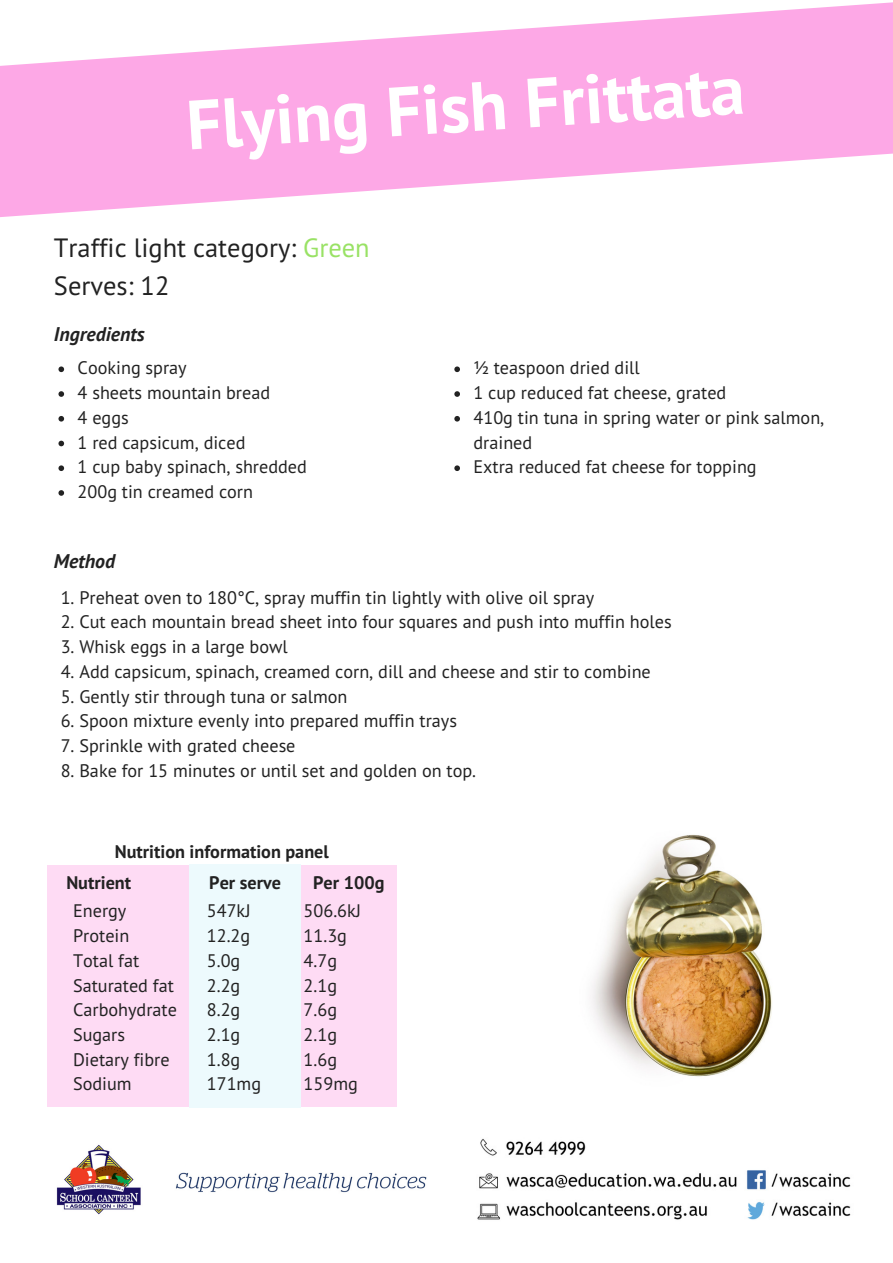
<style>
.page{position:relative;width:893px;height:1263px;background:#fff}
.page>*{position:absolute;margin:0;border:0;box-sizing:border-box;transform-origin:0 0}
.t1{font:700 69.45px "PT Sans";color:#fff}
.t2{font:26.4px/37px "PT Sans";color:#222}
.t3{font:italic 700 19.8px "PT Sans";color:#222}
.t4{font:18.15px/24.8px "PT Sans";color:#222}
.t5{font:700 18.15px "PT Sans";color:#222}
.s1{color:#99e265}
</style>
<div class="page">
<svg style="left:0;top:2px;width:892px;height:215px;fill:#fda8e6"></svg>
<svg style="left:58px;top:366px;width:6px;height:6px"></svg>
<svg style="left:58px;top:391px;width:6px;height:6px"></svg>
<svg style="left:58px;top:416px;width:6px;height:6px"></svg>
<svg style="left:58px;top:441px;width:6px;height:5px"></svg>
<svg style="left:58px;top:465px;width:6px;height:6px"></svg>
<svg style="left:58px;top:490px;width:6px;height:6px"></svg>
<svg style="left:454px;top:366px;width:6px;height:6px"></svg>
<svg style="left:454px;top:391px;width:6px;height:6px"></svg>
<svg style="left:454px;top:416px;width:6px;height:6px"></svg>
<svg style="left:454px;top:465px;width:6px;height:6px"></svg>
<div style="left:47px;top:866px;width:350px;height:241px;background:#fedbf4"></div>
<div style="left:189px;top:865px;width:111px;height:243px;background:#edfafd"></div>
<img style="left:591px;top:834px;width:181px;height:243px">
<img style="left:477px;top:1138px;width:374px;height:82px">
<img style="left:56px;top:1144px;width:371px;height:71px">
<h1 class="t1" style="left:183px;top:80px;width:560px;rotate:-4deg">Flying Fish Frittata</h1>
<h2 class="t2" style="left:54px;top:229px;width:317px">Traffic light category: <span class="s1">Green<br></span>Serves: 12</h2>
<p class="t3" style="left:54px;top:320px;width:92px">Ingredients</p>
<p class="t4" style="left:78px;top:355px;width:231px">Cooking spray<br>4 sheets mountain bread<br>4 eggs<br>1 red capsicum, diced<br>1 cup baby spinach, shredded<br>200g tin creamed corn</p>
<p class="t4" style="left:473px;top:355px;width:352px">½ teaspoon dried dill<br>1 cup reduced fat cheese, grated<br>410g tin tuna in spring water or pink salmon, drained<br>Extra reduced fat cheese for topping</p>
<p class="t3" style="left:54px;top:547px;width:63px">Method</p>
<p class="t4" style="left:61px;top:585px;width:535px">1. Preheat oven to 180°C, spray muffin tin lightly with olive oil spray</p>
<p class="t4" style="left:61px;top:609px;width:612px">2. Cut each mountain bread sheet into four squares and push into muffin holes</p>
<p class="t4" style="left:61px;top:634px;width:228px">3. Whisk eggs in a large bowl</p>
<p class="t4" style="left:61px;top:659px;width:591px">4. Add capsicum, spinach, creamed corn, dill and cheese and stir to combine</p>
<p class="t4" style="left:61px;top:683px;width:288px">5. Gently stir through tuna or salmon</p>
<p class="t4" style="left:61px;top:708px;width:398px">6. Spoon mixture evenly into prepared muffin trays</p>
<p class="t4" style="left:61px;top:733px;width:236px">7. Sprinkle with grated cheese</p>
<p class="t4" style="left:61px;top:758px;width:417px">8. Bake for 15 minutes or until set and golden on top.</p>
<p class="t5" style="left:115px;top:839px;width:215px">Nutrition information panel</p>
<p class="t5" style="left:66px;top:871px;width:66px">Nutrient</p>
<p class="t5" style="left:209px;top:871px;width:73px">Per serve</p>
<p class="t5" style="left:313px;top:871px;width:73px">Per 100g</p>
<p class="t4" style="left:73px;top:898px;width:105px">Energy<br>Protein<br>Total fat<br>Saturated fat<br>Carbohydrate<br>Sugars<br>Dietary fibre<br>Sodium</p>
<p class="t4" style="left:207px;top:898px;width:56px">547kJ<br>12.2g<br>5.0g<br>2.2g<br>8.2g<br>2.1g<br>1.8g<br>171mg</p>
<p class="t4" style="left:303px;top:898px;width:59px">506.6kJ<br>11.3g<br>4.7g<br>2.1g<br>7.6g<br>2.1g<br>1.6g<br>159mg</p>
</div>
